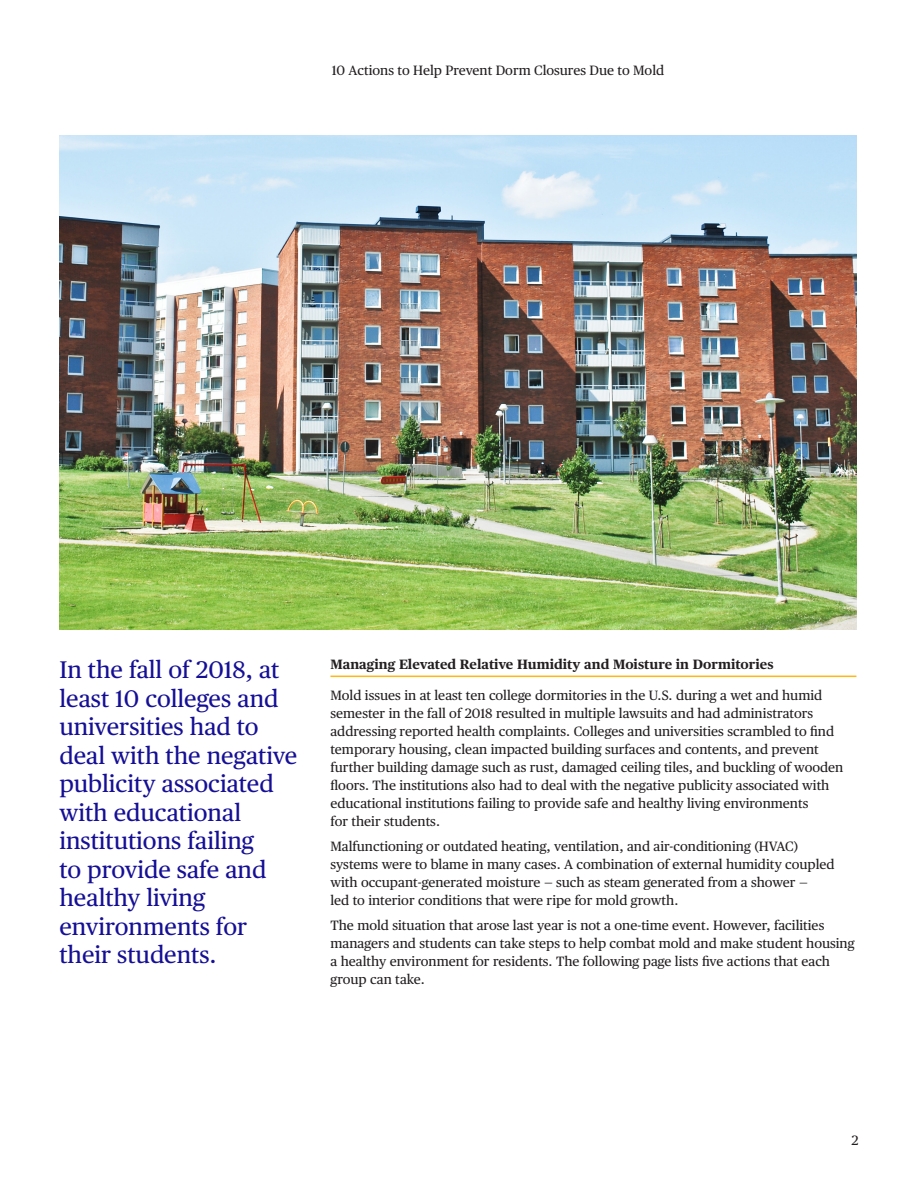
<style>
.page{position:relative;width:918px;height:1188px;background:#fff}
.page>*{position:absolute;margin:0;border:0;box-sizing:border-box;transform-origin:0 0}
.body{font:24px/28.5px "Publico Text";color:#150f96}
.body-2{font:13.5px/18px "Publico Text";color:#231f20}
.body-3{font:700 13.5px "Publico Text";color:#231f20}
.Body{font:13.5px "Publico Text";color:#231f20}
</style>
<div class="page">
<hr style="left:330px;top:676px;width:526px;height:1px;background:#ffb617">
<img style="left:59px;top:135px;width:797px;height:495px">
<p class="Body" style="left:332px;top:60px;width:334px">10 Actions to Help Prevent Dorm Closures Due to Mold</p>
<p class="body" style="left:59px;top:654px;width:239px">In the fall of 2018, at least 10 colleges and universities had to deal with the negative publicity associated with educational institutions failing<br>to provide safe and healthy living environments for their students.</p>
<p class="body-3" style="left:330px;top:654px;width:445px">Managing Elevated Relative Humidity and Moisture in Dormitories</p>
<p class="body-2" style="left:330px;top:686px;width:514px">Mold issues in at least ten college dormitories in the U.S. during a wet and humid semester in the fall of 2018 resulted in multiple lawsuits and had administrators addressing reported health complaints. Colleges and universities scrambled to find temporary housing, clean impacted building surfaces and contents, and prevent further building damage such as rust, damaged ceiling tiles, and buckling of wooden floors. The institutions also had to deal with the negative publicity associated with educational institutions failing to provide safe and healthy living environments<br>for their students.</p>
<p class="body-2" style="left:330px;top:837px;width:506px">Malfunctioning or outdated heating, ventilation, and air-conditioning (HVAC) systems were to blame in many cases. A combination of external humidity coupled with occupant-generated moisture — such as steam generated from a shower —<br>led to interior conditions that were ripe for mold growth.</p>
<p class="body-2" style="left:330px;top:915px;width:526px">The mold situation that arose last year is not a one-time event. However, facilities managers and students can take steps to help combat mold and make student housing a healthy environment for residents. The following page lists five actions that each group can take.</p>
<p class="body-2" style="left:851px;top:1130px;width:8px">2</p>
</div>
